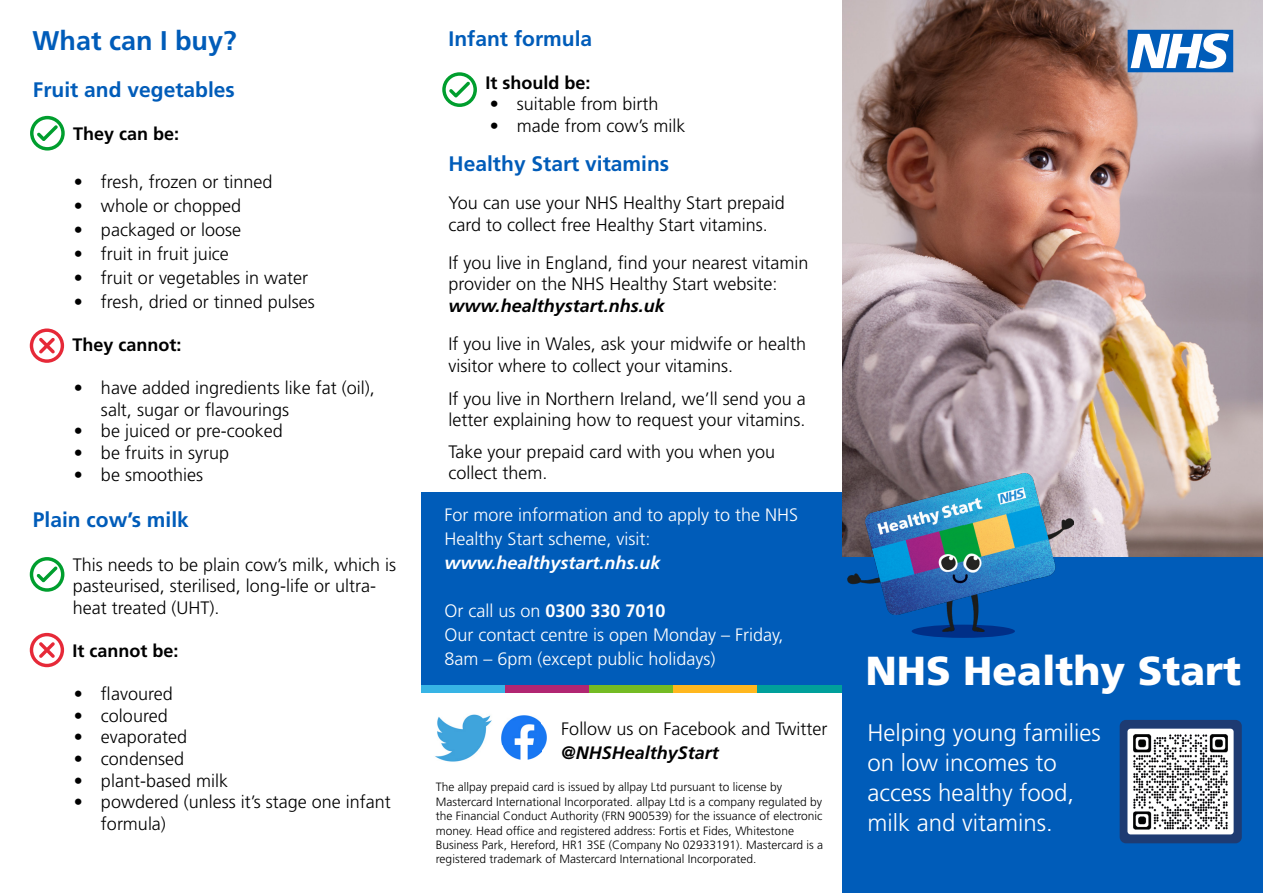
<style>
.page{position:relative;width:1263px;height:893px;background:#fff}
.page>*{position:absolute;margin:0;border:0;box-sizing:border-box;transform-origin:0 0}
.t1{font:900 40.5px "Frutiger";color:#fff}
.t2{font:700 27px "Frutiger LT Std";color:#005cb9}
.t3{font:300 24px/30px "Frutiger LT Std";color:#fff}
.t4{font:700 21px "Frutiger LT Std";color:#005cb9}
.t5{font:300 18px/21.6px "Frutiger LT Std";color:#000}
.t6{font:300 18px/24px "Frutiger LT Std";color:#fff}
.t7{font:700 18px "Frutiger LT Std";color:#000}
.t8{font:italic 700 18px "Frutiger LT Std";color:#fff}
.t9{font:700 18px "Frutiger LT Std";color:#fff}
.t10{font:italic 700 18px "Frutiger LT Std";color:#000}
.t11{font:300 12px/14.4px "Frutiger LT Std";color:#000}
.s1{font-weight:700;font-style:italic}
.s2{font-weight:300}
</style>
<div class="page">
<img style="left:842px;top:0;width:421px;height:557px">
<div style="left:421px;top:492px;width:421px;height:197px;background:#005cb9"></div>
<div style="left:842px;top:557px;width:421px;height:336px;background:#005cb9"></div>
<img style="left:435px;top:714px;width:57px;height:48px">
<img style="left:502px;top:715px;width:44px;height:45px">
<svg style="left:30px;top:116px;width:35px;height:35px"></svg>
<svg style="left:30px;top:328px;width:34px;height:35px"></svg>
<svg style="left:442px;top:72px;width:35px;height:35px"></svg>
<svg style="left:30px;top:557px;width:34px;height:35px"></svg>
<svg style="left:30px;top:633px;width:34px;height:34px"></svg>
<div style="left:421px;top:686px;width:84px;height:7px;background:#37b4e5"></div>
<div style="left:505px;top:686px;width:84px;height:7px;background:#b12672"></div>
<div style="left:589px;top:686px;width:85px;height:7px;background:#74bb23"></div>
<div style="left:674px;top:686px;width:84px;height:7px;background:#ffb71e"></div>
<div style="left:758px;top:686px;width:84px;height:7px;background:#00a09b"></div>
<svg style="left:1127px;top:30px;width:106px;height:42px"></svg>
<div style="left:912px;top:625px;width:103px;height:13px;background:#002f87;border-radius:50%"></div>
<img style="left:847px;top:473px;width:227px;height:158px">
<div style="left:1120px;top:720px;width:122px;height:123px;background:#1e3b72;border-radius:6px"></div>
<img style="left:1127px;top:729px;width:106px;height:105px">
<p class="t2" style="left:33px;top:25px;width:206px">What can I buy?</p>
<p class="t4" style="left:33px;top:77px;width:203px">Fruit and vegetables</p>
<p class="t7" style="left:73px;top:123px;width:108px">They can be:</p>
<p class="t5" style="left:74px;top:171px;width:200px">• fresh, frozen or tinned</p>
<p class="t5" style="left:74px;top:195px;width:169px">• whole or chopped</p>
<p class="t5" style="left:74px;top:219px;width:169px">• packaged or loose</p>
<p class="t5" style="left:74px;top:243px;width:156px">• fruit in fruit juice</p>
<p class="t5" style="left:74px;top:267px;width:235px">• fruit or vegetables in water</p>
<p class="t5" style="left:74px;top:291px;width:242px">• fresh, dried or tinned pulses</p>
<p class="t7" style="left:73px;top:334px;width:111px">They cannot:</p>
<p class="t5" style="left:101px;top:377px;width:275px;text-indent:-27px">• have added ingredients like fat (oil), salt, sugar or flavourings</p>
<p class="t5" style="left:74px;top:421px;width:210px">• be juiced or pre-cooked</p>
<p class="t5" style="left:74px;top:442px;width:157px">• be fruits in syrup</p>
<p class="t5" style="left:74px;top:464px;width:131px">• be smoothies</p>
<p class="t4" style="left:33px;top:508px;width:157px">Plain cow’s milk</p>
<p class="t5" style="left:73px;top:554px;width:325px">This needs to be plain cow’s milk, which is pasteurised, sterilised, long-life or ultra&shy;heat treated (UHT).</p>
<p class="t7" style="left:73px;top:640px;width:108px">It cannot be:</p>
<p class="t5" style="left:74px;top:683px;width:100px">• flavoured</p>
<p class="t5" style="left:74px;top:705px;width:95px">• coloured</p>
<p class="t5" style="left:74px;top:727px;width:115px">• evaporated</p>
<p class="t5" style="left:74px;top:748px;width:112px">• condensed</p>
<p class="t5" style="left:74px;top:770px;width:156px">• plant-based milk</p>
<p class="t5" style="left:101px;top:791px;width:291px;text-indent:-27px">• powdered (unless it’s stage one infant formula)</p>
<p class="t4" style="left:449px;top:26px;width:145px">Infant formula</p>
<p class="t7" style="left:485px;top:72px;width:107px">It should be:</p>
<p class="t5" style="left:490px;top:94px;width:170px">• suitable from birth</p>
<p class="t5" style="left:490px;top:115px;width:197px">• made from cow’s milk</p>
<p class="t4" style="left:449px;top:151px;width:222px">Healthy Start vitamins</p>
<p class="t5" style="left:449px;top:192px;width:338px">You can use your NHS Healthy Start prepaid card to collect free Healthy Start vitamins.</p>
<p class="t5" style="left:449px;top:252px;width:361px">If you live in England, find your nearest vitamin provider on the NHS Healthy Start website: <span class="s1">www.healthystart.nhs.uk</span></p>
<p class="t5" style="left:449px;top:333px;width:359px">If you live in Wales, ask your midwife or health visitor where to collect your vitamins.</p>
<p class="t5" style="left:449px;top:388px;width:359px">If you live in Northern Ireland, we’ll send you a letter explaining how to request your vitamins.</p>
<p class="t5" style="left:449px;top:441px;width:328px">Take your prepaid card with you when you collect them.</p>
<p class="t6" style="left:444px;top:503px;width:355px">For more information and to apply to the NHS<br>Healthy Start scheme, visit:</p>
<p class="t8" style="left:444px;top:552px;width:218px">www.healthystart.nhs.uk</p>
<p class="t9" style="left:444px;top:600px;width:223px"><span class="s2">Or call us on</span> 0300 330 7010</p>
<p class="t6" style="left:444px;top:623px;width:341px">Our contact centre is open Monday – Friday,<br>8am – 6pm (except public holidays)</p>
<p class="t5" style="left:561px;top:719px;width:268px">Follow us on Facebook and Twitter</p>
<p class="t10" style="left:561px;top:742px;width:159px">@NHSHealthyStart</p>
<p class="t11" style="left:436px;top:780px;width:389px">The allpay prepaid card is issued by allpay Ltd pursuant to license by Mastercard International Incorporated. allpay Ltd is a company regulated by the Financial Conduct Authority (FRN 900539) for the issuance of electronic money. Head office and registered address: Fortis et Fides, Whitestone Business Park, Hereford, HR1 3SE (Company No 02933191). Mastercard is a registered trademark of Mastercard International Incorporated.</p>
<p class="t1" style="left:865px;top:647px;width:377px">NHS Healthy Start</p>
<p class="t3" style="left:867px;top:718px;width:235px">Helping young families on low incomes to access healthy food, milk and vitamins.</p>
</div>
